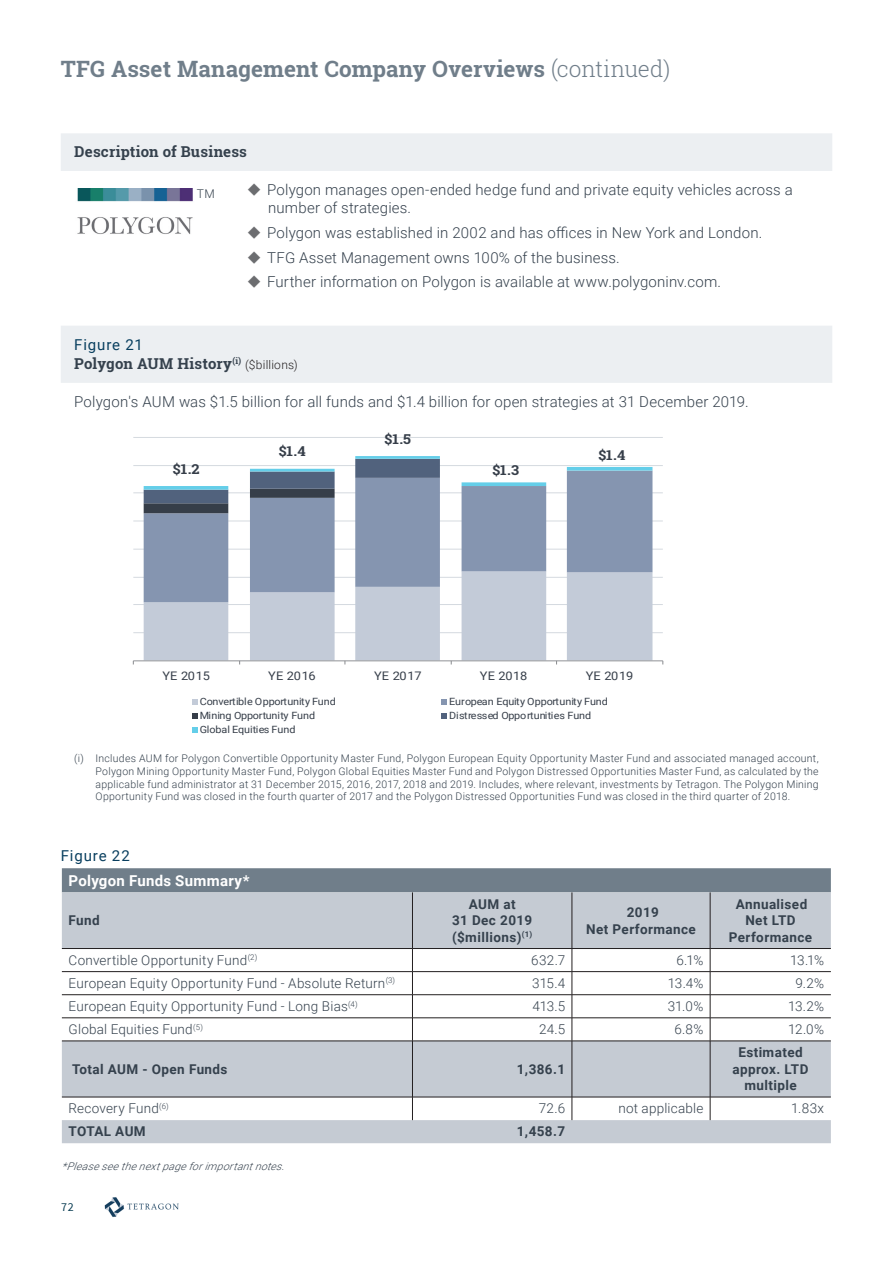
<style>
.page{position:relative;width:893px;height:1263px;background:#fff}
.page>*{position:absolute;margin:0;border:0;box-sizing:border-box;transform-origin:0 0}
.t1{font:700 22.5px "Roboto Slab";letter-spacing:.005em;color:#707e8a}
.t2{font:300 15px/24.8px "Roboto";letter-spacing:.01em;color:#35414d}
.t3{font:700 15px "Roboto Slab";letter-spacing:.01em;color:#35414d}
.t4{font:700 15px "Roboto";letter-spacing:.02em;color:#fff}
.t5{font:15px "Roboto";letter-spacing:.06em;color:#093f5f}
.t6{font:700 13.65px "Roboto Slab";color:#363e49;scale:1.08 1}
.t7{font:300 13.5px "Roboto";letter-spacing:.015em;color:#35414d}
.t8{font:700 13.5px/16.5px "Roboto";letter-spacing:.03em;color:#35414d;text-align:center}
.t9{font:12px "Source Sans Pro";color:#093c52}
.t10{font:300 12px "Roboto";color:#35414d}
.t11{font:11.85px "Roboto";letter-spacing:-.005em;color:#363e49;scale:1.08 1}
.t12{font:300 10.5px/12.6px "Roboto";letter-spacing:.025em;color:#35414d;text-align:justify}
.t13{font:italic 300 10.5px "Roboto";color:#35414d}
.t14{font:10.05px "Roboto";letter-spacing:-.01em;color:#363e49;scale:1.08 1}
.s1{font-weight:300}
.s2{font-family:"Roboto";font-weight:300;font-size:12px;color:#231f20}
</style>
<div class="page">
<img style="left:104px;top:1197px;width:75px;height:20px">
<svg style="left:61px;top:133px;width:771px;height:250px;fill:#eceff2"></svg>
<div style="left:62px;top:868px;width:769px;height:24px;background:#707e8a"></div>
<svg style="left:62px;top:892px;width:769px;height:251px;fill:#c5cbd3"></svg>
<hr style="left:412px;top:892px;width:1px;height:56px;background:#231f20">
<hr style="left:572px;top:892px;width:1px;height:56px;background:#231f20">
<hr style="left:710px;top:892px;width:1px;height:56px;background:#231f20">
<hr style="left:62px;top:948px;width:350px;height:1px;background:#231f20">
<hr style="left:412px;top:948px;width:160px;height:1px;background:#231f20">
<hr style="left:572px;top:948px;width:138px;height:1px;background:#231f20">
<hr style="left:710px;top:948px;width:121px;height:1px;background:#231f20">
<hr style="left:62px;top:971px;width:350px;height:1px;background:#231f20">
<hr style="left:412px;top:971px;width:160px;height:1px;background:#231f20">
<hr style="left:572px;top:971px;width:138px;height:1px;background:#231f20">
<hr style="left:710px;top:971px;width:121px;height:1px;background:#231f20">
<hr style="left:62px;top:994px;width:350px;height:1px;background:#231f20">
<hr style="left:412px;top:994px;width:160px;height:1px;background:#231f20">
<hr style="left:572px;top:994px;width:138px;height:1px;background:#231f20">
<hr style="left:710px;top:994px;width:121px;height:1px;background:#231f20">
<hr style="left:62px;top:1017px;width:350px;height:1px;background:#231f20">
<hr style="left:412px;top:1017px;width:160px;height:1px;background:#231f20">
<svg style="left:412px;top:948px;width:1px;height:93px"></svg>
<hr style="left:572px;top:1017px;width:138px;height:1px;background:#231f20">
<svg style="left:572px;top:949px;width:1px;height:92px"></svg>
<hr style="left:710px;top:1017px;width:121px;height:1px;background:#231f20">
<svg style="left:710px;top:948px;width:1px;height:93px"></svg>
<hr style="left:62px;top:1041px;width:350px;height:1px;background:#231f20">
<hr style="left:412px;top:1041px;width:160px;height:1px;background:#231f20">
<hr style="left:412px;top:1041px;width:1px;height:56px;background:#231f20">
<hr style="left:572px;top:1041px;width:138px;height:1px;background:#231f20">
<hr style="left:572px;top:1041px;width:1px;height:56px;background:#231f20">
<hr style="left:710px;top:1041px;width:121px;height:1px;background:#231f20">
<hr style="left:710px;top:1041px;width:1px;height:56px;background:#231f20">
<hr style="left:62px;top:1097px;width:350px;height:1px;background:#231f20">
<hr style="left:710px;top:1097px;width:121px;height:1px;background:#231f20">
<hr style="left:412px;top:1097px;width:160px;height:1px;background:#231f20">
<svg style="left:412px;top:1097px;width:1px;height:23px"></svg>
<hr style="left:572px;top:1097px;width:138px;height:1px;background:#231f20">
<svg style="left:572px;top:1097px;width:1px;height:23px"></svg>
<svg style="left:710px;top:1097px;width:1px;height:23px"></svg>
<img style="left:64px;top:188px;width:137px;height:51px">
<hr style="left:133px;top:632px;width:530px;height:1px;background:#d3d8de">
<hr style="left:133px;top:604px;width:530px;height:1px;background:#d3d8de">
<hr style="left:133px;top:577px;width:530px;height:1px;background:#d3d8de">
<hr style="left:133px;top:549px;width:530px;height:1px;background:#d3d8de">
<hr style="left:133px;top:520px;width:530px;height:1px;background:#d3d8de">
<hr style="left:133px;top:492px;width:530px;height:1px;background:#d3d8de">
<hr style="left:133px;top:465px;width:530px;height:1px;background:#d3d8de">
<hr style="left:133px;top:437px;width:530px;height:1px;background:#d3d8de">
<svg style="left:144px;top:602px;width:508px;height:58px;fill:#c3cbd8"></svg>
<svg style="left:144px;top:471px;width:508px;height:131px;fill:#8595b0"></svg>
<svg style="left:144px;top:459px;width:296px;height:54px"></svg>
<svg style="left:144px;top:486px;width:84px;height:4px"></svg>
<hr style="left:250px;top:469px;width:85px;height:2px;background:#64cee9">
<hr style="left:355px;top:456px;width:85px;height:3px;background:#64cee9">
<svg style="left:462px;top:482px;width:84px;height:4px"></svg>
<svg style="left:567px;top:467px;width:85px;height:4px"></svg>
<hr style="left:133px;top:660px;width:530px;height:1px;background:#8c8e92">
<svg style="left:192px;top:699px;width:6px;height:6px"></svg>
<svg style="left:441px;top:699px;width:6px;height:6px"></svg>
<svg style="left:192px;top:713px;width:6px;height:5px"></svg>
<svg style="left:441px;top:713px;width:6px;height:5px"></svg>
<svg style="left:192px;top:728px;width:6px;height:5px"></svg>
<svg style="left:248px;top:180px;width:547px;height:120px"></svg>
<h1 class="t1" style="left:61px;top:53px;width:611px">TFG Asset Management Company Overviews <span class="s1">(continued)</span></h1>
<h2 class="t3" style="left:74px;top:142px;width:174px">Description of Business</h2>
<p class="t10" style="left:197px;top:185px;width:19px">TM</p>
<h2 class="t2" style="left:267px;top:180px;width:527px;line-height:18px">Polygon manages open-ended hedge fund and private equity vehicles across a number of strategies.</h2>
<h2 class="t2" style="left:267px;top:220px;width:497px">Polygon was established in 2002 and has offices in New York and London.<br>TFG Asset Management owns 100% of the business.<br>Further information on Polygon is available at www.polygoninv.com.</h2>
<h2 class="t5" style="left:74px;top:334px;width:70px">Figure 21</h2>
<h2 class="t3" style="left:74px;top:354px;width:225px">Polygon AUM History<sup>(i)</sup> <span class="s2">($billions)</span></h2>
<h2 class="t2" style="left:74px;top:389px;width:676px">Polygon's AUM was $1.5 billion for all funds and $1.4 billion for open strategies at 31 December 2019.</h2>
<h3 class="t6" style="left:173px;top:460px;width:26px">$1.2</h3>
<h3 class="t6" style="left:279px;top:442px;width:27px">$1.4</h3>
<h3 class="t6" style="left:385px;top:429px;width:26px">$1.5</h3>
<h3 class="t6" style="left:492px;top:461px;width:26px">$1.3</h3>
<h3 class="t6" style="left:598px;top:446px;width:27px">$1.4</h3>
<p class="t11" style="left:162px;top:668px;width:46px">YE 2015</p>
<p class="t11" style="left:268px;top:668px;width:46px">YE 2016</p>
<p class="t11" style="left:374px;top:668px;width:46px">YE 2017</p>
<p class="t11" style="left:480px;top:668px;width:46px">YE 2018</p>
<p class="t11" style="left:586px;top:668px;width:46px">YE 2019</p>
<p class="t14" style="left:200px;top:694px;width:127px">Convertible Opportunity Fund</p>
<p class="t14" style="left:449px;top:694px;width:148px">European Equity Opportunity Fund</p>
<p class="t14" style="left:200px;top:708px;width:108px">Mining Opportunity Fund</p>
<p class="t14" style="left:449px;top:708px;width:133px">Distressed Opportunities Fund</p>
<p class="t14" style="left:200px;top:722px;width:90px">Global Equities Fund</p>
<p class="t12" style="left:96px;top:752px;width:725px;text-indent:-21px">(i) Includes AUM for Polygon Convertible Opportunity Master Fund, Polygon European Equity Opportunity Master Fund and associated managed account, Polygon Mining Opportunity Master Fund, Polygon Global Equities Master Fund and Polygon Distressed Opportunities Master Fund, as calculated by the applicable fund administrator at 31 December 2015, 2016, 2017, 2018 and 2019. Includes, where relevant, investments by Tetragon. The Polygon Mining Opportunity Fund was closed in the fourth quarter of 2017 and the Polygon Distressed Opportunities Fund was closed in the third quarter of 2018.</p>
<h2 class="t5" style="left:61px;top:845px;width:71px">Figure 22</h2>
<h2 class="t4" style="left:69px;top:870px;width:182px">Polygon Funds Summary*</h2>
<p class="t8" style="left:69px;top:912px;width:33px">Fund</p>
<p class="t8" style="left:452px;top:895px;width:82px">AUM at<br>31 Dec 2019 ($millions)<sup>(1)</sup></p>
<p class="t8" style="left:586px;top:903px;width:111px">2019<br>Net Performance</p>
<p class="t8" style="left:729px;top:895px;width:85px">Annualised<br>Net LTD<br>Performance</p>
<p class="t7" style="left:69px;top:950px;width:190px">Convertible Opportunity Fund<sup>(2)</sup></p>
<p class="t7" style="left:531px;top:950px;width:36px">632.7</p>
<p class="t7" style="left:676px;top:950px;width:28px">6.1%</p>
<p class="t7" style="left:790px;top:950px;width:35px">13.1%</p>
<p class="t7" style="left:69px;top:974px;width:328px">European Equity Opportunity Fund - Absolute Return<sup>(3)</sup></p>
<p class="t7" style="left:532px;top:974px;width:34px">315.4</p>
<p class="t7" style="left:668px;top:974px;width:37px">13.4%</p>
<p class="t7" style="left:795px;top:974px;width:30px">9.2%</p>
<p class="t7" style="left:69px;top:997px;width:291px">European Equity Opportunity Fund - Long Bias<sup>(4)</sup></p>
<p class="t7" style="left:532px;top:997px;width:34px">413.5</p>
<p class="t7" style="left:668px;top:997px;width:37px">31.0%</p>
<p class="t7" style="left:788px;top:997px;width:37px">13.2%</p>
<p class="t7" style="left:69px;top:1020px;width:136px">Global Equities Fund<sup>(5)</sup></p>
<p class="t7" style="left:539px;top:1020px;width:27px">24.5</p>
<p class="t7" style="left:674px;top:1020px;width:31px">6.8%</p>
<p class="t7" style="left:788px;top:1020px;width:37px">12.0%</p>
<p class="t8" style="left:72px;top:1060px;width:157px">Total AUM - Open Funds</p>
<p class="t8" style="left:517px;top:1060px;width:50px">1,386.1</p>
<p class="t8" style="left:732px;top:1044px;width:77px">Estimated approx. LTD multiple</p>
<p class="t7" style="left:69px;top:1099px;width:102px">Recovery Fund<sup>(6)</sup></p>
<p class="t7" style="left:539px;top:1099px;width:28px">72.6</p>
<p class="t7" style="left:618px;top:1099px;width:86px">not applicable</p>
<p class="t7" style="left:791px;top:1099px;width:34px">1.83x</p>
<p class="t8" style="left:69px;top:1123px;width:79px">TOTAL AUM</p>
<p class="t8" style="left:517px;top:1123px;width:50px">1,458.7</p>
<p class="t13" style="left:62px;top:1159px;width:229px">*Pleaseseethenextpageforimportantnotes.</p>
<p class="t9" style="left:61px;top:1199px;width:14px">72</p>
</div>
